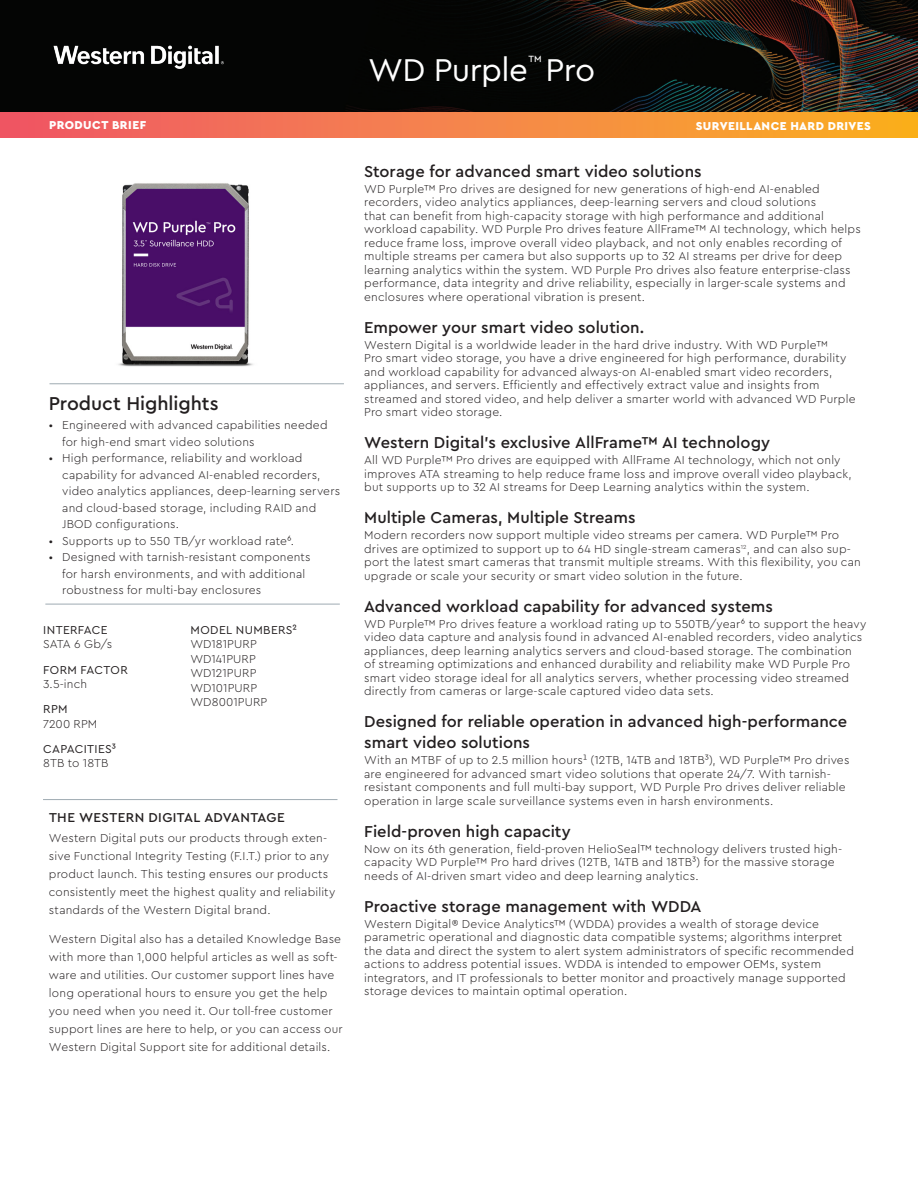
<style>
.page{position:relative;width:918px;height:1188px;background:#fff}
.page>*{position:absolute;margin:0;border:0;box-sizing:border-box;transform-origin:0 0}
.t1{font:33px "Cera PRO";letter-spacing:-.015em;color:#fff}
.t2{font:500 19.5px "Cera PRO";letter-spacing:-.005em;color:#231f20}
.t3{font:500 16.5px/21px "Cera PRO";color:#231f20}
.t4{font:13.95px "Cera PRO";color:#fff}
.t5{font:500 13.5px "Cera PRO";letter-spacing:.025em;color:#231f20}
.t6{font:300 12px/13.5px "Cera PRO";letter-spacing:.015em;color:#231f20}
.t7{font:12px "Cera PRO";letter-spacing:.03em;color:#231f20}
.t8{font:900 12px "Cera PRO";letter-spacing:.035em;color:#fff}
</style>
<div class="page">
<img style="left:0;top:0;width:918px;height:112px">
<div style="left:0;top:112px;width:918px;height:26px;background:linear-gradient(to right,#ef576b,#fab023)"></div>
<hr style="left:49px;top:383px;width:295px;height:1px;background:#9faab2">
<img style="left:49px;top:41px;width:179px;height:27px">
<hr style="left:45px;top:604px;width:295px;height:1px;background:#9faab2">
<hr style="left:43px;top:799px;width:294px;height:1px;background:#9faab2">
<img style="left:118px;top:183px;width:135px;height:184px">
<h1 class="t1" style="left:368px;top:48px;width:161px">WD Purple</h1>
<p class="t4" style="left:528px;top:51px;width:15px">™</p>
<h1 class="t1" style="left:545px;top:48px;width:51px">Pro</h1>
<p class="t8" style="left:49px;top:117px;width:99px">PRODUCT BRIEF</p>
<p class="t8" style="left:696px;top:118px;width:177px">SURVEILLANCE HARD DRIVES</p>
<h2 class="t2" style="left:49px;top:390px;width:171px">Product Highlights</h2>
<p class="t6" style="left:62px;top:416px;width:267px;line-height:16.5px;text-indent:-14px">• Engineered with advanced capabilities needed for high-end smart video solutions</p>
<p class="t6" style="left:62px;top:449px;width:279px;line-height:16.5px;text-indent:-14px">• High performance, reliability and workload capability for advanced AI-enabled recorders, video analytics appliances, deep-learning servers and cloud-based storage, including RAID and JBOD configurations.</p>
<p class="t6" style="left:49px;top:533px;width:247px">• Supports up to 550 TB/yr workload rate⁶.</p>
<p class="t6" style="left:62px;top:548px;width:250px;line-height:16.5px;text-indent:-14px">• Designed with tarnish-resistant components for harsh environments, and with additional robustness for multi-bay enclosures</p>
<p class="t7" style="left:43px;top:622px;width:66px">INTERFACE</p>
<p class="t6" style="left:43px;top:637px;width:71px">SATA 6 Gb/s</p>
<p class="t7" style="left:43px;top:662px;width:86px">FORM FACTOR</p>
<p class="t6" style="left:43px;top:677px;width:45px">3.5-inch</p>
<p class="t7" style="left:43px;top:701px;width:26px">RPM</p>
<p class="t6" style="left:43px;top:716px;width:56px">7200 RPM</p>
<p class="t7" style="left:43px;top:741px;width:74px">CAPACITIES³</p>
<p class="t6" style="left:43px;top:756px;width:67px">8TB to 18TB</p>
<p class="t7" style="left:191px;top:622px;width:108px">MODEL NUMBERS²</p>
<p class="t6" style="left:190px;top:637px;width:78px;line-height:14.4px">WD181PURP<br>WD141PURP<br>WD121PURP<br>WD101PURP<br>WD8001PURP</p>
<p class="t5" style="left:49px;top:808px;width:237px">THE WESTERN DIGITAL ADVANTAGE</p>
<p class="t6" style="left:49px;top:829px;width:288px;line-height:18px">Western Digital puts our products through exten&shy;sive Functional Integrity Testing (F.I.T.) prior to any product launch. This testing ensures our products consistently meet the highest quality and reliability standards of the Western Digital brand.</p>
<p class="t6" style="left:49px;top:930px;width:295px;line-height:18px">Western Digital also has a detailed Knowledge Base with more than 1,000 helpful articles as well as soft&shy;ware and utilities. Our customer support lines have long operational hours to ensure you get the help you need when you need it. Our toll-free customer support lines are here to help, or you can access our Western Digital Support site for additional details.</p>
<h3 class="t3" style="left:364px;top:160px;width:339px">Storage for advanced smart video solutions</h3>
<p class="t6" style="left:364px;top:182px;width:498px">WD Purple™ Pro drives are designed for new generations of high-end AI-enabled recorders, video analytics appliances, deep-learning servers and cloud solutions<br>that can benefit from high-capacity storage with high performance and additional workload capability. WD Purple Pro drives feature AllFrame™ AI technology, which helps reduce frame loss, improve overall video playback, and not only enables recording of multiple streams per camera but also supports up to 32 AI streams per drive for deep learning analytics within the system. WD Purple Pro drives also feature enterprise-class performance, data integrity and drive reliability, especially in larger-scale systems and enclosures where operational vibration is present.</p>
<h3 class="t3" style="left:364px;top:316px;width:282px">Empower your smart video solution.</h3>
<p class="t6" style="left:364px;top:338px;width:493px">Western Digital is a worldwide leader in the hard drive industry. With WD Purple™<br>Pro smart video storage, you have a drive engineered for high performance, durability and workload capability for advanced always-on AI-enabled smart video recorders, appliances, and servers. Efficiently and effectively extract value and insights from streamed and stored video, and help deliver a smarter world with advanced WD Purple Pro smart video storage.</p>
<h3 class="t3" style="left:364px;top:432px;width:407px">Western Digital’s exclusive AllFrame™ AI technology</h3>
<p class="t6" style="left:364px;top:453px;width:489px">All WD Purple™ Pro drives are equipped with AllFrame AI technology, which not only improves ATA streaming to help reduce frame loss and improve overall video playback, but supports up to 32 AI streams for Deep Learning analytics within the system.</p>
<h3 class="t3" style="left:364px;top:507px;width:273px">Multiple Cameras, Multiple Streams</h3>
<p class="t6" style="left:364px;top:528px;width:498px">Modern recorders now support multiple video streams per camera. WD Purple™ Pro drives are optimized to support up to 64 HD single-stream cameras<sup>12</sup>, and can also sup&shy;port the latest smart cameras that transmit multiple streams. With this flexibility, you can upgrade or scale your security or smart video solution in the future.</p>
<h3 class="t3" style="left:364px;top:595px;width:410px">Advanced workload capability for advanced systems</h3>
<p class="t6" style="left:364px;top:617px;width:504px">WD Purple™ Pro drives feature a workload rating up to 550TB/year⁶ to support the heavy video data capture and analysis found in advanced AI-enabled recorders, video analytics appliances, deep learning analytics servers and cloud-based storage. The combination<br>of streaming optimizations and enhanced durability and reliability make WD Purple Pro smart video storage ideal for all analytics servers, whether processing video streamed directly from cameras or large-scale captured video data sets.</p>
<h3 class="t3" style="left:364px;top:711px;width:485px">Designed for reliable operation in advanced high-performance smart video solutions</h3>
<p class="t6" style="left:364px;top:753px;width:487px">With an MTBF of up to 2.5 million hours¹ (12TB, 14TB and 18TB³), WD Purple™ Pro drives are engineered for advanced smart video solutions that operate 24/7. With tarnish&shy;resistant components and full multi-bay support, WD Purple Pro drives deliver reliable operation in large scale surveillance systems even in harsh environments.</p>
<h3 class="t3" style="left:364px;top:820px;width:208px">Field-proven high capacity</h3>
<p class="t6" style="left:364px;top:842px;width:479px">Now on its 6th generation, field-proven HelioSeal™ technology delivers trusted high&shy;capacity WD Purple™ Pro hard drives (12TB, 14TB and 18TB³) for the massive storage needs of AI-driven smart video and deep learning analytics.</p>
<h3 class="t3" style="left:364px;top:895px;width:339px">Proactive storage management with WDDA</h3>
<p class="t6" style="left:364px;top:917px;width:491px">Western Digital® Device Analytics™ (WDDA) provides a wealth of storage device parametric operational and diagnostic data compatible systems; algorithms interpret the data and direct the system to alert system administrators of specific recommended actions to address potential issues. WDDA is intended to empower OEMs, system integrators, and IT professionals to better monitor and proactively manage supported storage devices to maintain optimal operation.</p>
</div>
